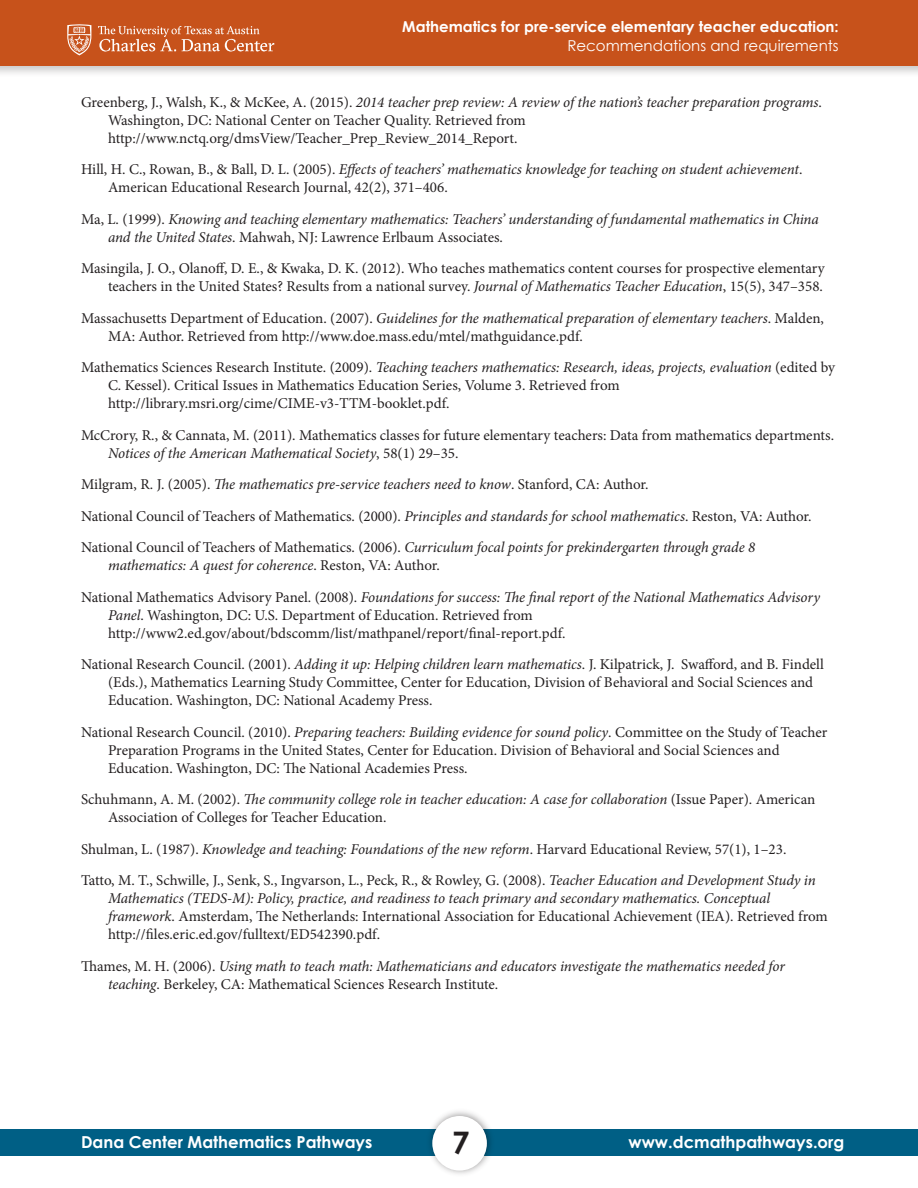
<style>
.page{position:relative;width:918px;height:1188px;background:#fff}
.page>*{position:absolute;margin:0;border:0;box-sizing:border-box;transform-origin:0 0}
.t1{font:700 31.05px "Century Gothic";color:#231f20}
.t2{font:700 16.5px "Century Gothic";color:#fff}
.t3{font:15px/18px "Minion Pro";color:#231f20}
.t4{font:italic 15px/18px "Minion Pro";letter-spacing:-.01em;color:#231f20}
.t5{font:700 15px "Century Gothic";color:#fff}
.t6{font:15px "Century Gothic";color:#fff}
.s1{font-style:italic}
.s2{font-style:normal}
</style>
<div class="page">
<div style="left:0;top:1130px;width:918px;height:26px;background:#005f85"></div>
<img style="left:423px;top:1111px;width:74px;height:63px">
<div style="left:432px;top:1116px;width:55px;height:55px;background:#fff;border-radius:50%"></div>
<div style="left:0;top:0;width:918px;height:79px;background:#231f20;opacity:.25"></div>
<div style="left:0;top:0;width:918px;height:66px;background:#c7521b"></div>
<svg style="left:67px;top:24px;width:24px;height:31px"></svg>
<svg style="left:98px;top:26px;width:176px;height:26px"></svg>
<p class="t5" style="left:402px;top:17px;width:438px">Mathematics for pre-service elementary teacher education:</p>
<p class="t6" style="left:567px;top:37px;width:273px">Recommendations and requirements</p>
<p class="t3" style="left:108px;top:93px;width:716px;text-indent:-27px">Greenberg, J., Walsh, K., &amp; McKee, A. (2015). <span class="s1">2014 teacher prep review: A review of the nation’s teacher preparation programs</span>.<br>Washington, DC: National Center on Teacher Quality. Retrieved from http://www.nctq.org/dmsView/Teacher_Prep_Review_2014_Report.</p>
<p class="t3" style="left:108px;top:161px;width:696px;text-indent:-27px">Hill, H. C., Rowan, B., &amp; Ball, D. L. (2005). <span class="s1">Effects of teachers’ mathematics knowledge for teaching on student achievement</span>.<br>American Educational Research Journal, 42(2), 371–406.</p>
<p class="t4" style="left:108px;top:210px;width:712px;text-indent:-27px"><span class="s2">Ma, L. (1999).</span> Knowing and teaching elementary mathematics: Teachers’ understanding of fundamental mathematics in China and the United States<span class="s2">. Mahwah, NJ: Lawrence Erlbaum Associates.</span></p>
<p class="t3" style="left:81px;top:260px;width:745px;text-align:right">Masingila, J. O., Olanoff, D. E., &amp; Kwaka, D. K. (2012). Who teaches mathematics content courses for prospective elementary teachers in the United States? Results from a national survey. <span class="s1">Journal of Mathematics Teacher Education</span>, 15(5), 347–358.</p>
<p class="t3" style="left:108px;top:309px;width:718px;text-indent:-27px">Massachusetts Department of Education. (2007). <span class="s1">Guidelines for the mathematical preparation of elementary teachers</span>. Malden,<br>MA: Author. Retrieved from http://www.doe.mass.edu/mtel/mathguidance.pdf.</p>
<p class="t3" style="left:108px;top:359px;width:729px;text-indent:-27px">Mathematics Sciences Research Institute. (2009). <span class="s1">Teaching teachers mathematics: Research, ideas, projects, evaluation</span> (edited by<br>C. Kessel). Critical Issues in Mathematics Education Series, Volume 3. Retrieved from http://library.msri.org/cime/CIME-v3-TTM-booklet.pdf.</p>
<p class="t3" style="left:108px;top:426px;width:728px;text-indent:-27px">McCrory, R., &amp; Cannata, M. (2011). Mathematics classes for future elementary teachers: Data from mathematics departments.<br><span class="s1">Notices of the American Mathematical Society</span>, 58(1) 29–35.</p>
<p class="t4" style="left:81px;top:476px;width:569px"><span class="s2">Milgram, R. J. (2005).</span> The mathematics pre-service teachers need to know<span class="s2">. Stanford, CA: Author.</span></p>
<p class="t3" style="left:81px;top:507px;width:732px">National Council of Teachers of Mathematics. (2000). <span class="s1">Principles and standards for school mathematics</span>. Reston, VA: Author.</p>
<p class="t4" style="left:108px;top:539px;width:649px;text-indent:-27px"><span class="s2">National Council of Teachers of Mathematics. (2006).</span> Curriculum focal points for prekindergarten through grade 8 mathematics: A quest for coherence<span class="s2">. Reston, VA: Author.</span></p>
<p class="t3" style="left:108px;top:588px;width:713px;text-indent:-27px">National Mathematics Advisory Panel. (2008). <span class="s1">Foundations for success: The final report of the National Mathematics Advisory<br>Panel</span>. Washington, DC: U.S. Department of Education. Retrieved from http://www2.ed.gov/about/bdscomm/list/mathpanel/report/final-report.pdf.</p>
<p class="t3" style="left:108px;top:656px;width:717px;text-indent:-27px">National Research Council. (2001). <span class="s1">Adding it up: Helping children learn mathematics</span>. J. Kilpatrick, J. Swafford, and B. Findell (Eds.), Mathematics Learning Study Committee, Center for Education, Division of Behavioral and Social Sciences and<br>Education. Washington, DC: National Academy Press.</p>
<p class="t3" style="left:108px;top:723px;width:721px;text-indent:-27px">National Research Council. (2010). <span class="s1">Preparing teachers: Building evidence for sound policy</span>. Committee on the Study of Teacher<br>Preparation Programs in the United States, Center for Education. Division of Behavioral and Social Sciences and<br>Education. Washington, DC: The National Academies Press.</p>
<p class="t3" style="left:108px;top:791px;width:709px;text-indent:-27px">Schuhmann, A. M. (2002). <span class="s1">The community college role in teacher education: A case for collaboration</span> (Issue Paper). American<br>Association of Colleges for Teacher Education.</p>
<p class="t3" style="left:81px;top:840px;width:707px">Shulman, L. (1987). <span class="s1">Knowledge and teaching: Foundations of the new reform</span>. Harvard Educational Review, 57(1), 1–23.</p>
<p class="t3" style="left:108px;top:872px;width:721px;text-indent:-27px">Tatto, M. T., Schwille, J., Senk, S., Ingvarson, L., Peck, R., &amp; Rowley, G. (2008). <span class="s1">Teacher Education and Development Study in Mathematics (TEDS-M): Policy, practice, and readiness to teach primary and secondary mathematics. Conceptual framework</span>. Amsterdam, The Netherlands: International Association for Educational Achievement (IEA). Retrieved from http://files.eric.ed.gov/fulltext/ED542390.pdf.</p>
<p class="t4" style="left:108px;top:957px;width:678px;text-indent:-27px"><span class="s2">Thames, M. H. (2006).</span> Using math to teach math: Mathematicians and educators investigate the mathematics needed for teaching<span class="s2">. Berkeley, CA: Mathematical Sciences Research Institute.</span></p>
<p class="t2" style="left:81px;top:1131px;width:293px">Dana Center Mathematics Pathways</p>
<p class="t1" style="left:452px;top:1123px;width:19px">7</p>
<p class="t2" style="left:629px;top:1131px;width:217px">www.dcmathpathways.org</p>
</div>
